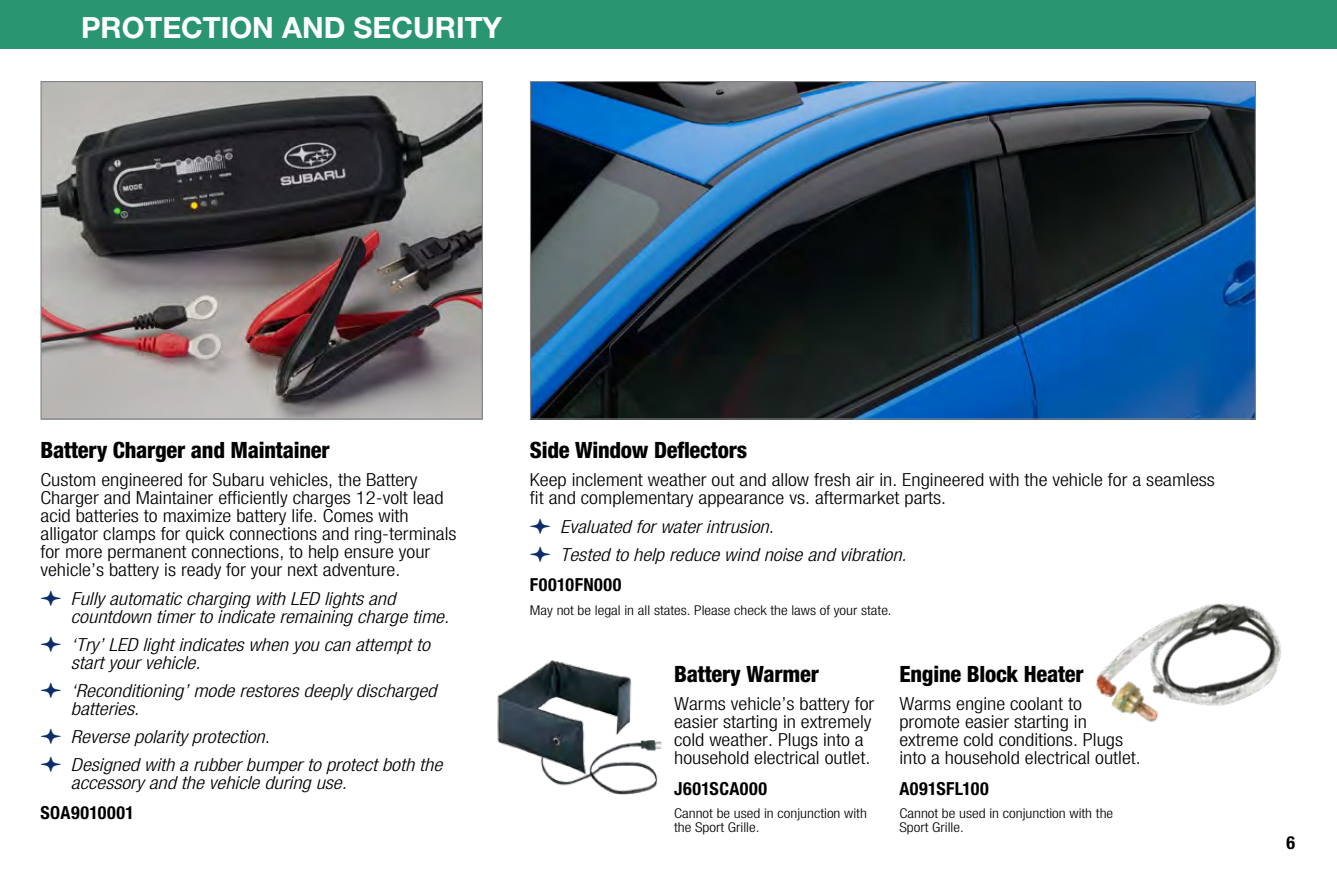
<style>
.page{position:relative;width:1337px;height:891px;background:#fff}
.page>*{position:absolute;margin:0;border:0;box-sizing:border-box;transform-origin:0 0}
.t1{font:700 29.25px "Helvetica Neue LT Pro";color:#fff}
.t2{font:800 condensed 22.5px "Helvetica Neue LT Pro";letter-spacing:-.01em;color:#000}
.t3{font:300 condensed 18px/18px "Helvetica Neue LT Pro";color:#000;scale:1.15 1}
.t4{font:italic 300 condensed 18px/18px "Helvetica Neue LT Pro";color:#000;scale:1.15 1}
.t5{font:700 condensed 18px "Helvetica Neue LT Pro";letter-spacing:.025em;color:#000}
.t6{font:300 condensed 13.5px/13.5px "Helvetica Neue LT Pro";color:#000;scale:1.15 1}
</style>
<div class="page">
<div style="left:0;top:0;width:1336px;height:49px;background:#2a9671"></div>
<img style="left:1096px;top:603px;width:185px;height:119px">
<img style="left:497px;top:660px;width:165px;height:135px">
<img style="left:42px;top:83px;width:439px;height:335px">
<div style="left:40px;top:81px;width:443px;height:339px;border:1px solid #808285"></div>
<img style="left:532px;top:83px;width:722px;height:335px">
<h1 class="t1" style="left:81px;top:9px;width:422px">PROTECTION AND SECURITY</h1>
<p class="t2" style="left:40px;top:437px;width:291px">Battery Charger and Maintainer</p>
<p class="t3" style="left:40px;top:471px;width:363px">Custom engineered for Subaru vehicles, the Battery Charger and Maintainer efficiently charges 12-volt lead acid batteries to maximize battery life. Comes with alligator clamps for quick connections and ring-terminals for more permanent connections, to help ensure your vehicle’s battery is ready for your next adventure.</p>
<p class="t4" style="left:71px;top:589px;width:330px">Fully automatic charging with LED lights and countdown timer to indicate remaining charge time.</p>
<p class="t4" style="left:71px;top:635px;width:314px">‘Try’ LED light indicates when you can attempt to start your vehicle.</p>
<p class="t4" style="left:71px;top:681px;width:319px">‘Reconditioning’ mode restores deeply discharged batteries.</p>
<p class="t4" style="left:71px;top:722px;width:324px;line-height:28.1px">Reverse polarity protection.<br>Designed with a rubber bumper to protect both the</p>
<p class="t4" style="left:71px;top:774px;width:241px">accessory and the vehicle during use.</p>
<p class="t5" style="left:40px;top:802px;width:95px">SOA9010001</p>
<p class="t2" style="left:530px;top:437px;width:219px">Side Window Deflectors</p>
<p class="t3" style="left:530px;top:471px;width:597px">Keep inclement weather out and allow fresh air in. Engineered with the vehicle for a seamless fit and complementary appearance vs. aftermarket parts.</p>
<p class="t4" style="left:560px;top:512px;width:303px;line-height:28.1px">Evaluated for water intrusion.<br>Tested to help reduce wind noise and vibration.</p>
<p class="t5" style="left:530px;top:574px;width:93px">F0010FN000</p>
<p class="t6" style="left:530px;top:603px;width:316px">May not be legal in all states. Please check the laws of your state.</p>
<p class="t2" style="left:674px;top:660px;width:146px">Battery Warmer</p>
<p class="t3" style="left:674px;top:695px;width:175px">Warms vehicle’s battery for easier starting in extremely cold weather. Plugs into a household electrical outlet.</p>
<p class="t5" style="left:674px;top:777px;width:94px">J601SCA000</p>
<p class="t6" style="left:674px;top:807px;width:169px">Cannot be used in conjunction with the Sport Grille.</p>
<p class="t2" style="left:899px;top:660px;width:186px">Engine Block Heater</p>
<p class="t3" style="left:899px;top:695px;width:211px">Warms engine coolant to promote easier starting in extreme cold conditions. Plugs into a household electrical outlet.</p>
<p class="t5" style="left:899px;top:777px;width:91px">A091SFL100</p>
<p class="t6" style="left:899px;top:807px;width:187px">Cannot be used in conjunction with the<br>Sport Grille.</p>
<p class="t5" style="left:1286px;top:832px;width:10px">6</p>
</div>
